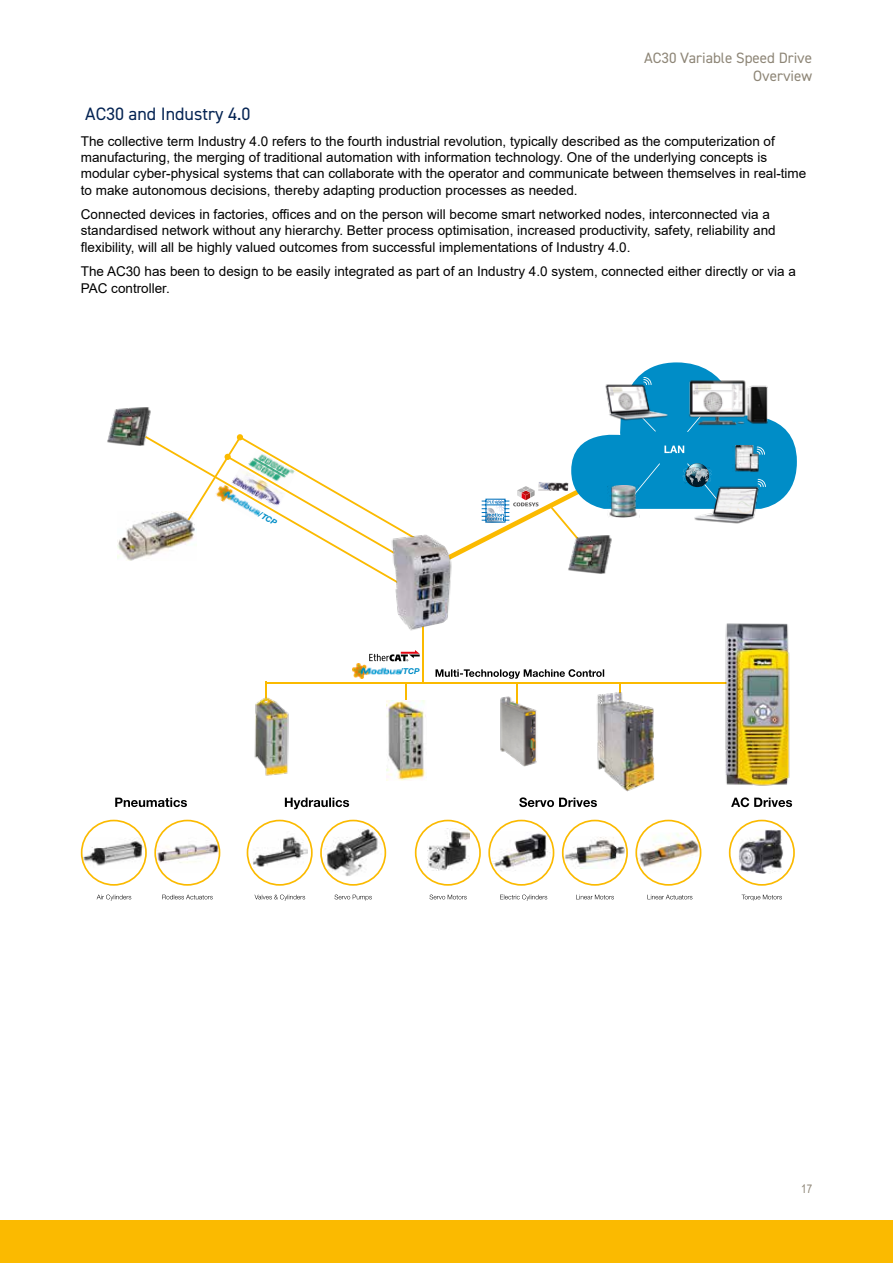
<style>
.page{position:relative;width:893px;height:1263px;background:#fff}
.page>*{position:absolute;margin:0;border:0;box-sizing:border-box;transform-origin:0 0}
.t1{font:18px "DIN2014";color:#052453}
.t2{font:15px/18px "DIN2014";color:#8e8677;text-align:right}
.t3{font:13.5px/16.2px "Arial";color:#000}
.t4{font:12px "Arial Narrow";color:#8e8677}
.t5{font:italic 700 8.1px "Helvetica Neue LT Std";color:#008dc7}
</style>
<div class="page">
<div style="left:0;top:1220px;width:893px;height:43px;background:#fbba00"></div>
<img style="left:117px;top:520px;width:28px;height:41px">
<svg style="left:265px;top:682px;width:2px;height:13px"></svg>
<svg style="left:406px;top:684px;width:1px;height:16px"></svg>
<svg style="left:619px;top:683px;width:2px;height:6px"></svg>
<hr style="left:422px;top:614px;width:2px;height:69px;background:#fbba00">
<svg style="left:145px;top:434px;width:258px;height:140px"></svg>
<img style="left:82px;top:837px;width:64px;height:31px">
<div style="left:81px;top:820px;width:66px;height:66px;border:2px solid #fbba00;border-radius:50%"></div>
<svg style="left:155px;top:820px;width:65px;height:65px"></svg>
<img style="left:155px;top:829px;width:64px;height:43px">
<div style="left:154px;top:820px;width:66px;height:66px;border:2px solid #fbba00;border-radius:50%"></div>
<img style="left:253px;top:831px;width:55px;height:37px">
<div style="left:247px;top:820px;width:66px;height:66px;border:2px solid #fbba00;border-radius:50%"></div>
<svg style="left:321px;top:820px;width:64px;height:65px"></svg>
<img style="left:324px;top:829px;width:58px;height:47px">
<div style="left:320px;top:820px;width:66px;height:66px;border:2px solid #fbba00;border-radius:50%"></div>
<img style="left:427px;top:829px;width:42px;height:42px">
<div style="left:415px;top:820px;width:66px;height:66px;border:2px solid #fbba00;border-radius:50%"></div>
<img style="left:491px;top:832px;width:59px;height:39px">
<div style="left:488px;top:820px;width:66px;height:66px;border:2px solid #fbba00;border-radius:50%"></div>
<img style="left:563px;top:836px;width:64px;height:33px">
<div style="left:562px;top:820px;width:66px;height:66px;border:2px solid #fbba00;border-radius:50%"></div>
<img style="left:636px;top:832px;width:65px;height:41px">
<div style="left:635px;top:820px;width:66px;height:66px;border:2px solid #fbba00;border-radius:50%"></div>
<img style="left:739px;top:829px;width:44px;height:45px">
<div style="left:729px;top:820px;width:66px;height:66px;border:2px solid #fbba00;border-radius:50%"></div>
<img style="left:247px;top:449px;width:50px;height:40px">
<img style="left:231px;top:467px;width:55px;height:43px">
<img style="left:107px;top:407px;width:48px;height:39px">
<svg style="left:369px;top:650px;width:51px;height:11px"></svg>
<img style="left:214px;top:483px;width:49px;height:37px">
<img style="left:568px;top:560px;width:40px;height:14px">
<img style="left:254px;top:695px;width:35px;height:81px">
<img style="left:386px;top:700px;width:40px;height:81px">
<img style="left:500px;top:703px;width:37px;height:64px">
<img style="left:596px;top:689px;width:59px;height:103px">
<img style="left:352px;top:663px;width:48px;height:16px">
<hr style="left:266px;top:682px;width:482px;height:1px;background:#fbba00">
<svg style="left:462px;top:362px;width:335px;height:198px"></svg>
<img style="left:719px;top:623px;width:71px;height:163px">
<img style="left:380px;top:530px;width:82px;height:101px">
<svg style="left:97px;top:894px;width:34px;height:6px"></svg>
<svg style="left:162px;top:895px;width:51px;height:4px"></svg>
<svg style="left:255px;top:894px;width:50px;height:6px"></svg>
<svg style="left:334px;top:894px;width:38px;height:6px"></svg>
<svg style="left:429px;top:894px;width:38px;height:5px"></svg>
<svg style="left:500px;top:894px;width:47px;height:6px"></svg>
<svg style="left:576px;top:895px;width:38px;height:4px"></svg>
<svg style="left:742px;top:895px;width:40px;height:5px"></svg>
<svg style="left:647px;top:895px;width:45px;height:4px"></svg>
<svg style="left:115px;top:798px;width:72px;height:9px"></svg>
<svg style="left:285px;top:798px;width:64px;height:11px"></svg>
<svg style="left:519px;top:797px;width:78px;height:10px"></svg>
<svg style="left:731px;top:797px;width:61px;height:10px"></svg>
<svg style="left:435px;top:669px;width:169px;height:34px"></svg>
<p class="t2" style="left:644px;top:48px;width:170px">AC30 Variable Speed Drive<br>Overview</p>
<h1 class="t1" style="left:85px;top:103px;width:167px">AC30 and Industry 4.0</h1>
<p class="t3" style="left:81px;top:133px;width:727px">The collective term Industry 4.0 refers to the fourth industrial revolution, typically described as the computerization of manufacturing, the merging of traditional automation with information technology. One of the underlying concepts is modular cyber-physical systems that can collaborate with the operator and communicate between themselves in real-time to make autonomous decisions, thereby adapting production processes as needed.</p>
<p class="t3" style="left:81px;top:206px;width:696px">Connected devices in factories, offices and on the person will become smart networked nodes, interconnected via a standardised network without any hierarchy. Better process optimisation, increased productivity, safety, reliability and flexibility, will all be highly valued outcomes from successful implementations of Industry 4.0.</p>
<p class="t3" style="left:81px;top:263px;width:717px">The AC30 has been to design to be easily integrated as part of an Industry 4.0 system, connected either directly or via a<br>PAC controller.</p>
<p class="t5" style="left:262px;top:509px;width:21px;rotate:30deg">/TCP</p>
<p class="t5" style="left:400px;top:666px;width:21px">/TCP</p>
<p class="t4" style="left:801px;top:1180px;width:12px">17</p>
</div>
